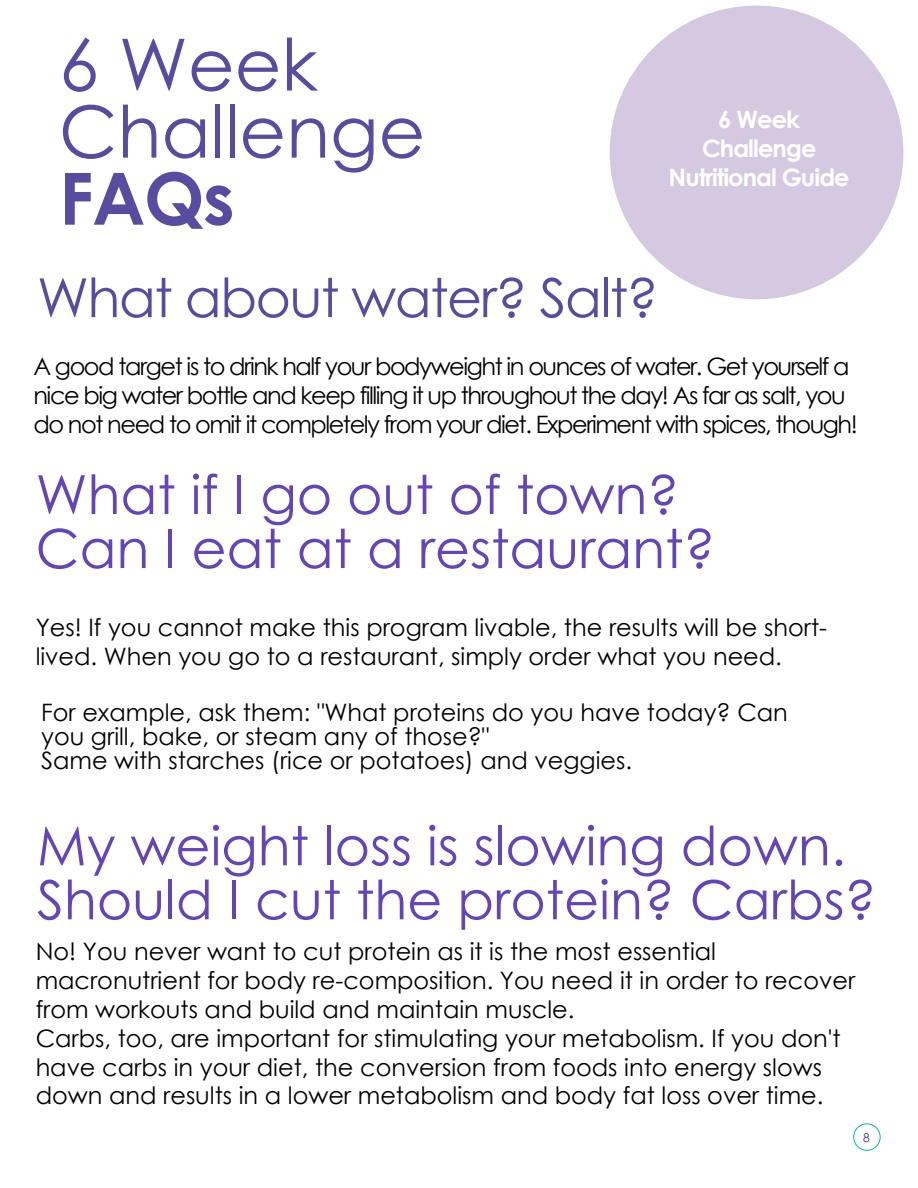
<style>
.page{position:relative;width:918px;height:1188px;background:#fff}
.page>*{position:absolute;margin:0;border:0;box-sizing:border-box;transform-origin:0 0}
.t1{font:72px/67.1px "Century Gothic";color:#574c9f}
.t2{font:54px/54px "Century Gothic";color:#6244bb}
.t3{font:54px "Century Gothic";letter-spacing:-.025em;color:#594ca0}
.t4{font:24px/28.8px "Century Gothic";color:#000}
.t5{font:24px/28.8px "Century Gothic";letter-spacing:-.06em;color:#000}
.t6{font:700 24px/28.8px "Century Gothic";letter-spacing:-.035em;color:#fff;text-align:center}
.t7{font:12px "Century Gothic";color:#3b2e90}
.s1{font-weight:700}
</style>
<div class="page">
<div style="left:853px;top:1123px;width:28px;height:28px;border:1px solid #03b8a7;border-radius:50%"></div>
<div style="left:610px;top:6px;width:293px;height:293px;background:#d5c9e2;border-radius:50%"></div>
<p class="t1" style="left:59px;top:30px;width:368px">6 Week<br>Challenge<br><span class="s1">FAQs</span></p>
<p class="t6" style="left:669px;top:104px;width:183px">6 Week<br>Challenge<br>Nutritional Guide</p>
<h2 class="t3" style="left:37px;top:260px;width:623px">What about water? Salt?</h2>
<p class="t5" style="left:33px;top:352px;width:826px">A good target is to drink half your bodyweight in ounces of water. Get yourself a nice big water bottle and keep filling it up throughout the day! As far as salt, you do not need to omit it completely from your diet. Experiment with spices, though!</p>
<h2 class="t2" style="left:36px;top:467px;width:681px">What if I go out of town?<br>Can I eat at a restaurant?</h2>
<p class="t4" style="left:36px;top:613px;width:793px">Yes! If you cannot make this program livable, the results will be short&shy;lived. When you go to a restaurant, simply order what you need.</p>
<p class="t4" style="left:41px;top:700px;width:748px;line-height:24px">For example, ask them: "What proteins do you have today? Can you grill, bake, or steam any of those?"<br>Same with starches (rice or potatoes) and veggies.</p>
<h2 class="t2" style="left:37px;top:818px;width:841px">My weight loss is slowing down.<br>Should I cut the protein? Carbs?</h2>
<p class="t4" style="left:36px;top:937px;width:821px">No! You never want to cut protein as it is the most essential macronutrient for body re-composition. You need it in order to recover from workouts and build and maintain muscle.<br>Carbs, too, are important for stimulating your metabolism. If you don't have carbs in your diet, the conversion from foods into energy slows down and results in a lower metabolism and body fat loss over time.</p>
<p class="t7" style="left:863px;top:1129px;width:8px">8</p>
</div>
